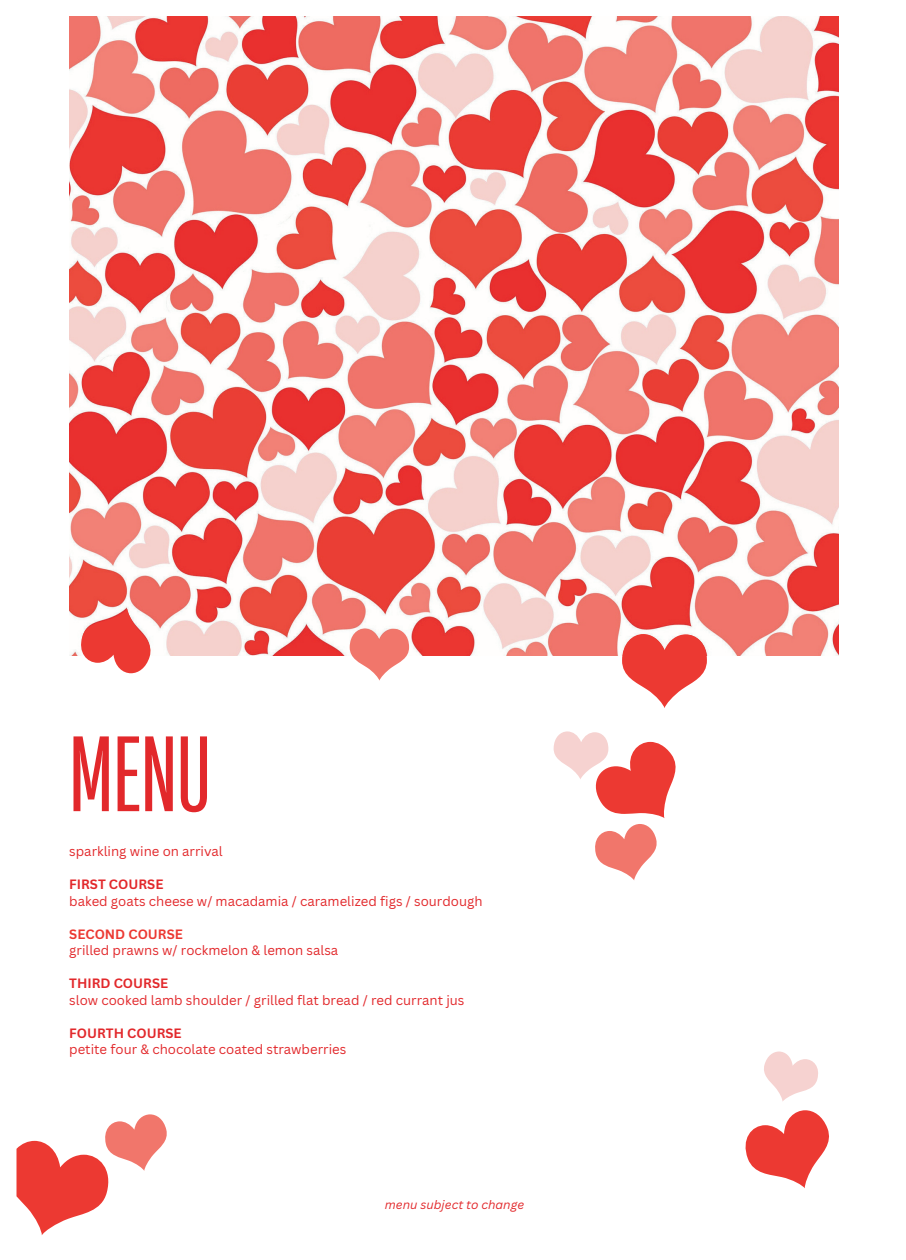
<style>
.page{position:relative;width:906px;height:1260px;background:#fff}
.page>*{position:absolute;margin:0;border:0;box-sizing:border-box;transform-origin:0 0}
.t1{font:100.6px "Heading Now 34";color:#e2282b}
.t2{font:13.2px "Canva Sans";color:#e2282b}
.t3{font:700 13.2px "Canva Sans";color:#e2282b}
.t4{font:700 13.2px "Canva Sans";color:#ec3932}
.t5{font:italic 12px "Canva Sans";color:#e2282b}
</style>
<div class="page">
<img style="left:69px;top:17px;width:770px;height:639px">
<svg style="left:16px;top:1114px;width:151px;height:121px"></svg>
<svg style="left:622px;top:634px;width:85px;height:74px"></svg>
<svg style="left:350px;top:629px;width:59px;height:52px"></svg>
<svg style="left:78px;top:609px;width:76px;height:64px"></svg>
<svg style="left:553px;top:731px;width:123px;height:87px"></svg>
<svg style="left:595px;top:824px;width:62px;height:56px"></svg>
<svg style="left:745px;top:1110px;width:84px;height:78px"></svg>
<svg style="left:764px;top:1052px;width:54px;height:49px"></svg>
<h1 class="t1" style="left:69px;top:706px;width:143px">MENU</h1>
<p class="t2" style="left:69px;top:844px;width:155px">sparkling wine on arrival</p>
<p class="t3" style="left:69px;top:877px;width:96px">FIRST COURSE</p>
<p class="t2" style="left:69px;top:893px;width:415px">baked goats cheese w/ macadamia / caramelized figs / sourdough</p>
<p class="t4" style="left:69px;top:926px;width:115px">SECOND COURSE</p>
<p class="t2" style="left:69px;top:943px;width:270px">grilled prawns w/ rockmelon &amp; lemon salsa</p>
<p class="t3" style="left:69px;top:975px;width:100px">THIRD COURSE</p>
<p class="t2" style="left:69px;top:992px;width:397px">slow cooked lamb shoulder / grilled flat bread / red currant jus</p>
<p class="t3" style="left:69px;top:1025px;width:114px">FOURTH COURSE</p>
<p class="t2" style="left:69px;top:1041px;width:278px">petite four &amp; chocolate coated strawberries</p>
<p class="t5" style="left:385px;top:1197px;width:141px">menu subject to change</p>
</div>
